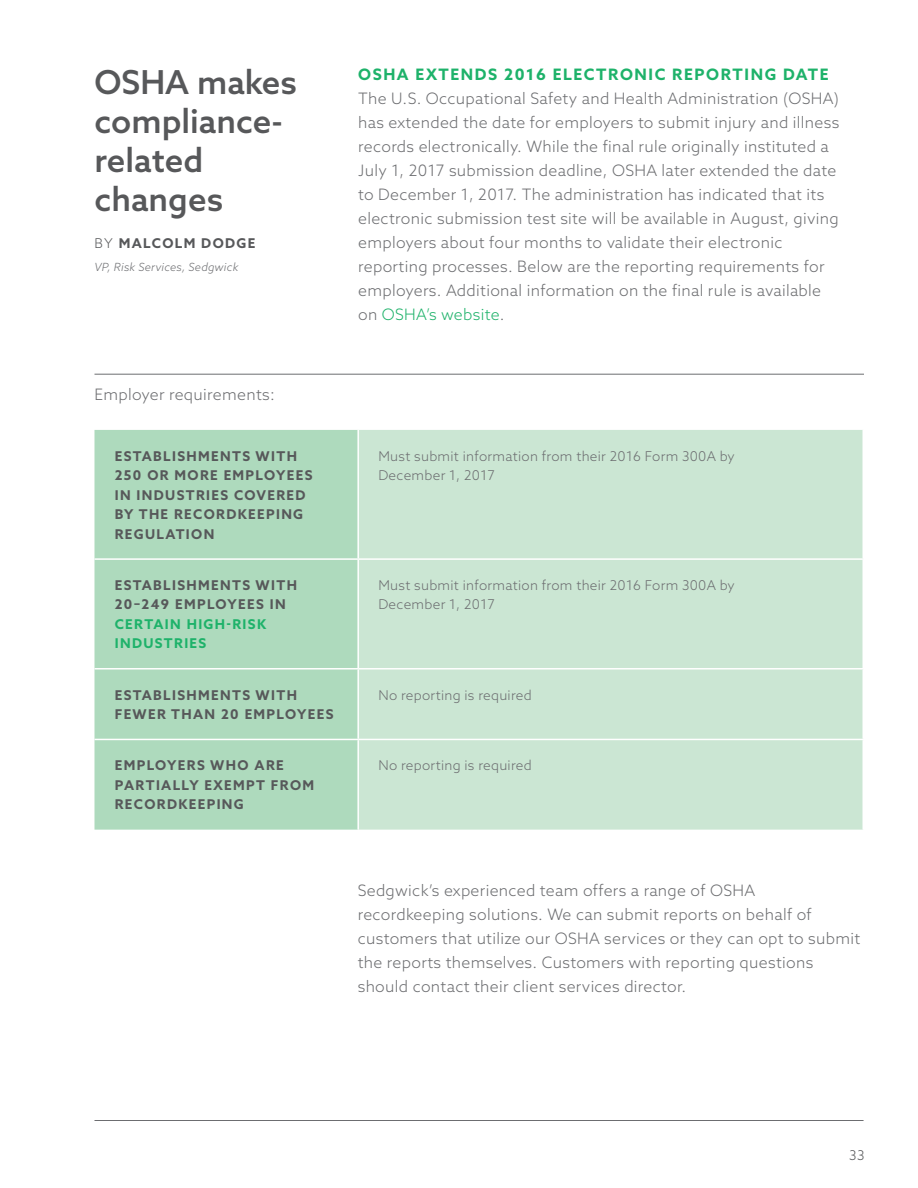
<style>
.page{position:relative;width:918px;height:1188px;background:#fff}
.page>*{position:absolute;margin:0;border:0;box-sizing:border-box;transform-origin:0 0}
.Edging_Up_Header{font:500 33px/39px "Azo Sans";color:#57585a}
.Body_Copy{font:300 15.75px/24px "Azo Sans";letter-spacing:.02em;color:#6c6d70}
.Byline{font:700 15.75px "Azo Sans";letter-spacing:.1em;color:#1eb26a}
.Byline-2{font:700 13.5px/19.5px "Azo Sans";letter-spacing:.1em;color:#57585a}
.Body_Copy-2{font:300 13.5px/19.5px "Azo Sans";letter-spacing:.02em;color:#6c6d70}
.Body_Copy-3{font:700 13.5px "Azo Sans";letter-spacing:.1em;color:#57585a}
.Page_Number_-_Right{font:300 13.5px "Azo Sans";color:#57585a}
.Body_Copy-4{font:italic 300 11.25px "Azo Sans";letter-spacing:.02em;color:#6c6d70}
.s1{font-weight:300}
.s2{color:#1eb26a}
</style>
<div class="page">
<hr style="left:94px;top:1120px;width:770px;height:1px;background:#6c6d70">
<div style="left:94px;top:430px;width:263px;height:400px;background:#aedabd"></div>
<div style="left:359px;top:430px;width:503px;height:400px;background:#cbe6d3"></div>
<hr style="left:94px;top:558px;width:264px;height:2px;background:#fff">
<hr style="left:358px;top:558px;width:506px;height:2px;background:#fff">
<hr style="left:94px;top:668px;width:264px;height:2px;background:#fff">
<hr style="left:358px;top:668px;width:506px;height:2px;background:#fff">
<hr style="left:94px;top:739px;width:264px;height:1px;background:#fff">
<hr style="left:358px;top:739px;width:506px;height:1px;background:#fff">
<hr style="left:94px;top:374px;width:770px;height:1px;background:#6c6d70">
<p class="Edging_Up_Header" style="left:94px;top:62px;width:204px">OSHA makes compliance&shy;related changes</p>
<p class="Body_Copy-3" style="left:94px;top:234px;width:162px"><span class="s1">BY</span> MALCOLM DODGE</p>
<p class="Body_Copy-4" style="left:94px;top:260px;width:145px">VP, Risk Services, Sedgwick</p>
<p class="Body_Copy" style="left:94px;top:382px;width:182px">Employer requirements:</p>
<p class="Byline" style="left:358px;top:64px;width:472px">OSHA EXTENDS 2016 ELECTRONIC REPORTING DATE</p>
<p class="Body_Copy" style="left:358px;top:86px;width:483px">The U.S. Occupational Safety and Health Administration (OSHA) has extended the date for employers to submit injury and illness records electronically. While the final rule originally instituted a July 1, 2017 submission deadline, OSHA later extended the date to December 1, 2017. The administration has indicated that its electronic submission test site will be available in August, giving employers about four months to validate their electronic reporting processes. Below are the reporting requirements for employers. Additional information on the final rule is available on <span class="s2">OSHA’s website</span>.</p>
<p class="Byline-2" style="left:115px;top:446px;width:199px">ESTABLISHMENTS WITH<br>250 OR MORE EMPLOYEES<br>IN INDUSTRIES COVERED<br>BY THE RECORDKEEPING<br>REGULATION</p>
<p class="Body_Copy-2" style="left:378px;top:446px;width:358px">Must submit information from their 2016 Form 300A by<br>December 1, 2017</p>
<p class="Byline-2" style="left:115px;top:575px;width:184px">ESTABLISHMENTS WITH<br>20–249 EMPLOYEES IN<br><span class="s2">CERTAIN HIGH-RISK<br>INDUSTRIES</span></p>
<p class="Body_Copy-2" style="left:378px;top:575px;width:358px">Must submit information from their 2016 Form 300A by<br>December 1, 2017</p>
<p class="Byline-2" style="left:115px;top:685px;width:220px">ESTABLISHMENTS WITH<br>FEWER THAN 20 EMPLOYEES</p>
<p class="Body_Copy-2" style="left:378px;top:685px;width:155px">No reporting is required</p>
<p class="Byline-2" style="left:115px;top:756px;width:201px">EMPLOYERS WHO ARE<br>PARTIALLY EXEMPT FROM<br>RECORDKEEPING</p>
<p class="Body_Copy-2" style="left:378px;top:756px;width:155px">No reporting is required</p>
<p class="Body_Copy" style="left:358px;top:878px;width:504px">Sedgwick’s experienced team offers a range of OSHA recordkeeping solutions. We can submit reports on behalf of customers that utilize our OSHA services or they can opt to submit the reports themselves. Customers with reporting questions should contact their client services director.</p>
<p class="Page_Number_-_Right" style="left:849px;top:1146px;width:17px">33</p>
</div>
